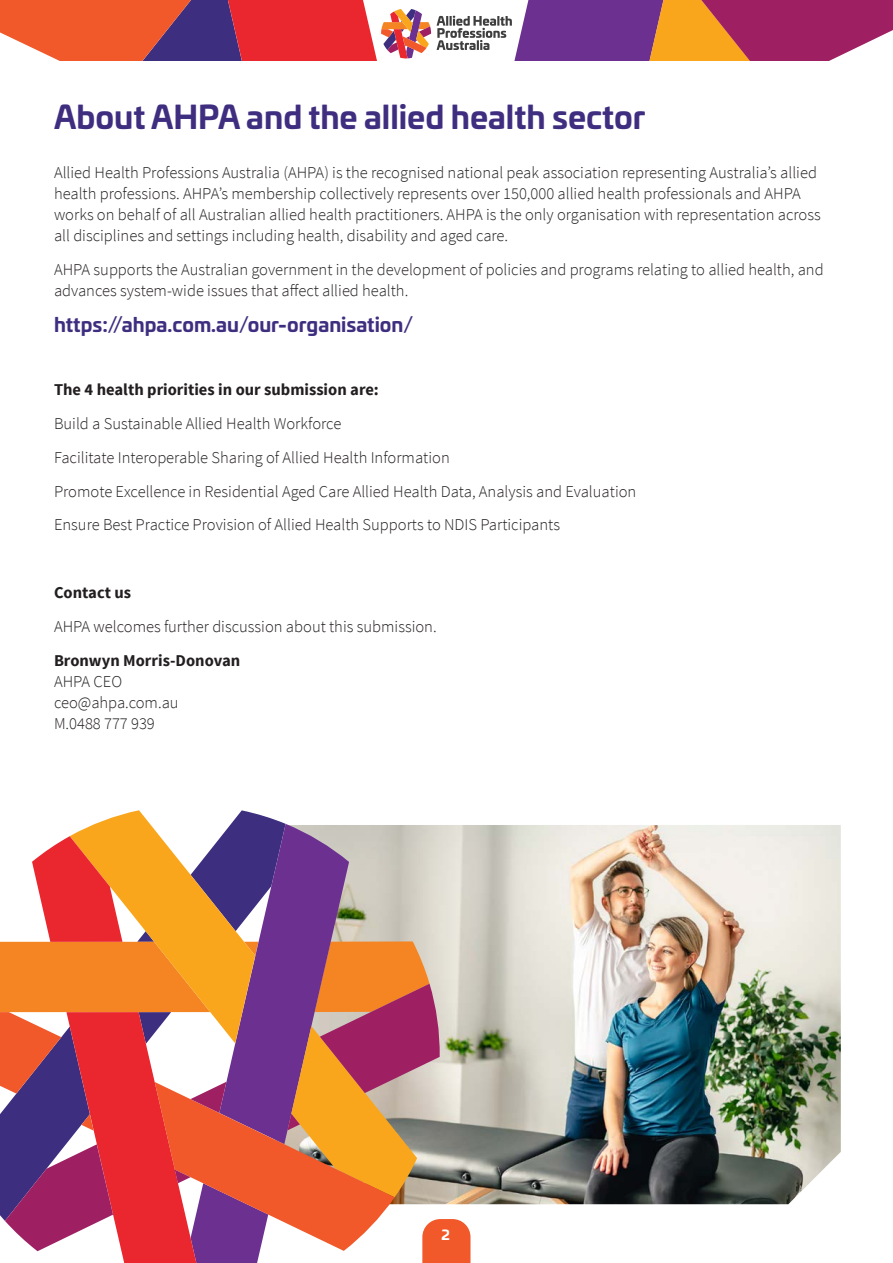
<style>
.page{position:relative;width:893px;height:1263px;background:#fff}
.page>*{position:absolute;margin:0;border:0;box-sizing:border-box;transform-origin:0 0}
.t1{font:700 31.5px "Univia Pro";color:#3f2e80}
.t2{font:700 19.5px "Univia Pro";color:#3f2e80}
.t3{font:300 16.5px/21px "Source Sans Pro";color:#231f20}
.t4{font:700 16.5px "Source Sans Pro";color:#231f20}
.t5{font:700 13.5px "Univia Pro";color:#fff}
</style>
<div class="page">
<div style="left:422px;top:1219px;width:48px;height:44px;background:#f1592a"></div>
<svg style="left:0;top:0;width:22px;height:43px"></svg>
<svg style="left:870px;top:0;width:23px;height:41px"></svg>
<svg style="left:22px;top:0;width:848px;height:61px;background:#bc5b69"></svg>
<img style="left:417px;top:825px;width:424px;height:379px">
<svg style="left:0;top:941px;width:429px;height:71px;background:#f1913c"></svg>
<svg style="left:206px;top:1251px;width:54px;height:12px"></svg>
<svg style="left:70px;top:810px;width:347px;height:174px;background:#ad8791"></svg>
<svg style="left:32px;top:836px;width:174px;height:427px"></svg>
<svg style="left:5px;top:984px;width:435px;height:267px;background:#c56664"></svg>
<h1 class="t1" style="left:54px;top:92px;width:593px">About AHPA and the allied health sector</h1>
<p class="t3" style="left:54px;top:162px;width:768px">Allied Health Professions Australia (AHPA) is the recognised national peak association representing Australia’s allied health professions. AHPA’s membership collectively represents over 150,000 allied health professionals and AHPA works on behalf of all Australian allied health practitioners. AHPA is the only organisation with representation across all disciplines and settings including health, disability and aged care.</p>
<p class="t3" style="left:54px;top:259px;width:771px">AHPA supports the Australian government in the development of policies and programs relating to allied health, and advances system-wide issues that affect allied health.</p>
<p class="t2" style="left:54px;top:309px;width:361px">https://ahpa.com.au/our-organisation/</p>
<p class="t4" style="left:54px;top:379px;width:326px">The 4 health priorities in our submission are:</p>
<p class="t3" style="left:54px;top:407px;width:584px;line-height:33.8px">Build a Sustainable Allied Health Workforce<br>Facilitate Interoperable Sharing of Allied Health Information<br>Promote Excellence in Residential Aged Care Allied Health Data, Analysis and Evaluation Ensure Best Practice Provision of Allied Health Supports to NDIS Participants</p>
<p class="t4" style="left:54px;top:582px;width:79px">Contact us</p>
<p class="t3" style="left:54px;top:616px;width:384px">AHPA welcomes further discussion about this submission.</p>
<p class="t4" style="left:54px;top:649px;width:188px">Bronwyn Morris-Donovan</p>
<p class="t3" style="left:54px;top:671px;width:126px">AHPA CEO ceo@ahpa.com.au<br>M.0488 777 939</p>
<p class="t5" style="left:442px;top:1224px;width:10px">2</p>
</div>
